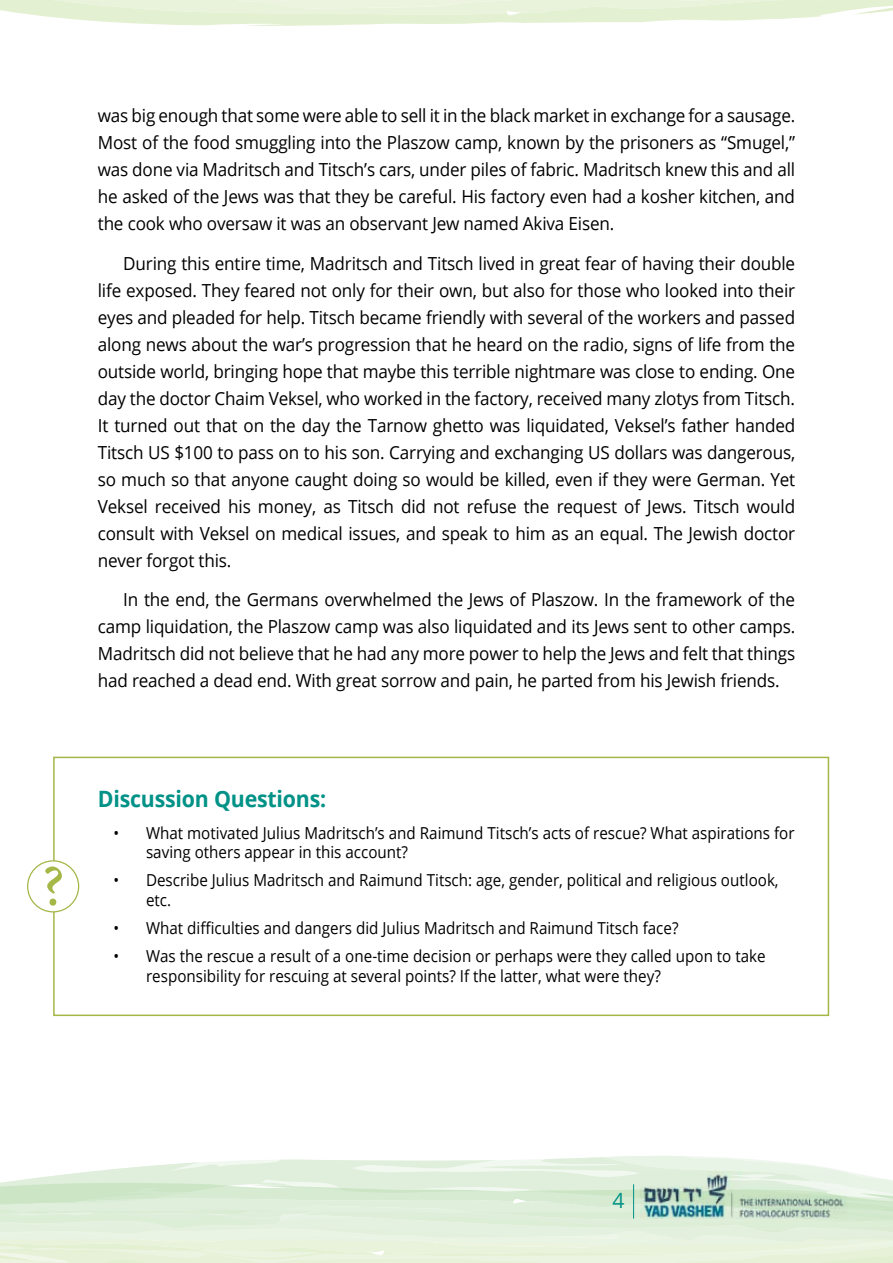
<style>
.page{position:relative;width:893px;height:1263px;background:#fff}
.page>*{position:absolute;margin:0;border:0;box-sizing:border-box;transform-origin:0 0}
.t1{font:700 22.5px "Open Sans";letter-spacing:-.01em;color:#009287;scale:.95 1}
.t2{font:21px "Open Sans";color:#009287}
.t3{font:18px/27px "Open Sans";letter-spacing:-.01em;color:#000;text-align:justify;scale:.95 1}
.t4{font:16.5px/19.5px "Open Sans";color:#000;scale:.92 1}
</style>
<div class="page">
<svg style="left:0;top:1156px;width:893px;height:107px;background:#e4f1dd"></svg>
<img style="left:640px;top:1171px;width:207px;height:47px">
<hr style="left:633px;top:1184px;width:1px;height:34px;background:#009287">
<svg style="left:0;top:0;width:893px;height:26px"></svg>
<div style="left:53px;top:757px;width:776px;height:259px;border:2px solid #a5b747"></div>
<div style="left:28px;top:861px;width:51px;height:51px;background:#fff;border-radius:50%"></div>
<div style="left:27px;top:860px;width:52px;height:52px;border:1px solid #a5b747;border-radius:50%"></div>
<svg style="left:45px;top:866px;width:17px;height:40px"></svg>
<p class="t3" style="left:98px;top:101px;width:736px">was big enough that some were able to sell it in the black market in exchange for a sausage.<br>Most of the food smuggling into the Plaszow camp, known by the prisoners as “Smugel,” was done via Madritsch and Titsch’s cars, under piles of fabric. Madritsch knew this and all he asked of the Jews was that they be careful. His factory even had a kosher kitchen, and the cook who oversaw it was an observant Jew named Akiva Eisen.</p>
<p class="t3" style="left:98px;top:249px;width:736px;text-indent:26px">During this entire time, Madritsch and Titsch lived in great fear of having their double life exposed. They feared not only for their own, but also for those who looked into their eyes and pleaded for help. Titsch became friendly with several of the workers and passed along news about the war’s progression that he heard on the radio, signs of life from the outside world, bringing hope that maybe this terrible nightmare was close to ending. One day the doctor Chaim Veksel, who worked in the factory, received many zlotys from Titsch.<br>It turned out that on the day the Tarnow ghetto was liquidated, Veksel’s father handed Titsch US $100 to pass on to his son. Carrying and exchanging US dollars was dangerous, so much so that anyone caught doing so would be killed, even if they were German. Yet Veksel received his money, as Titsch did not refuse the request of Jews. Titsch would consult with Veksel on medical issues, and speak to him as an equal. The Jewish doctor never forgot this.</p>
<p class="t3" style="left:98px;top:586px;width:736px;text-indent:26px">In the end, the Germans overwhelmed the Jews of Plaszow. In the framework of the camp liquidation, the Plaszow camp was also liquidated and its Jews sent to other camps.<br>Madritsch did not believe that he had any more power to help the Jews and felt that things had reached a dead end. With great sorrow and pain, he parted from his Jewish friends.</p>
<p class="t1" style="left:98px;top:783px;width:242px">Discussion Questions:</p>
<p class="t4" style="left:146px;top:823px;width:706px;text-indent:-33px">• What motivated Julius Madritsch’s and Raimund Titsch’s acts of rescue? What aspirations for saving others appear in this account?</p>
<p class="t4" style="left:146px;top:870px;width:689px;text-indent:-33px">• Describe Julius Madritsch and Raimund Titsch: age, gender, political and religious outlook, etc.</p>
<p class="t4" style="left:113px;top:918px;width:616px">• What difficulties and dangers did Julius Madritsch and Raimund Titsch face?</p>
<p class="t4" style="left:146px;top:946px;width:675px;text-indent:-33px">• Was the rescue a result of a one-time decision or perhaps were they called upon to take responsibility for rescuing at several points? If the latter, what were they?</p>
<p class="t2" style="left:613px;top:1186px;width:14px">4</p>
</div>
